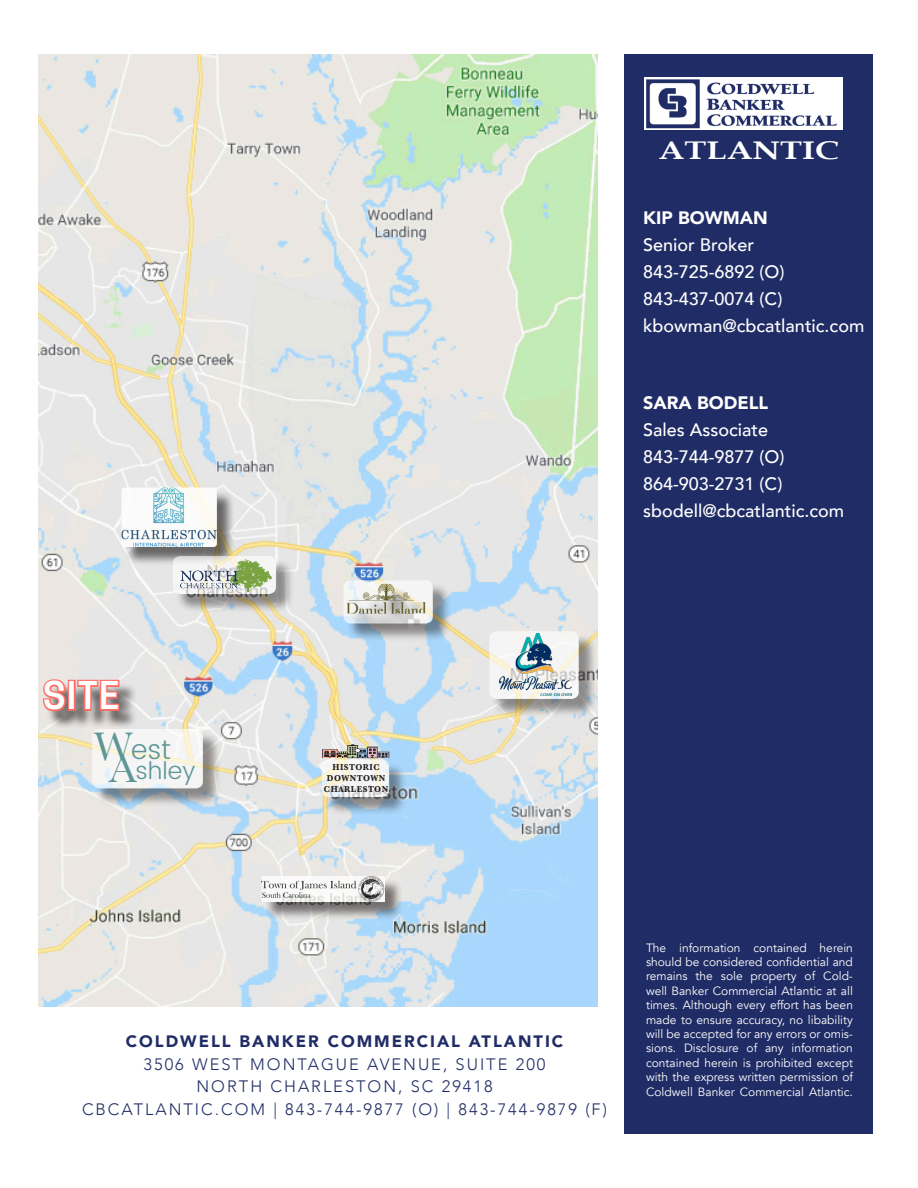
<style>
.page{position:relative;width:918px;height:1188px;background:#fff}
.page>*{position:absolute;margin:0;border:0;box-sizing:border-box;transform-origin:0 0}
.t1{font:41.4px "Baskerville";color:#5c9696}
.t2{font:600 36px "Cooper Hewitt";color:#fff}
.t3{font:300 27px "Poppins";color:#5c9696}
.t4{font:700 25.5px "Book Antiqua";color:#fff;scale:1.3 1}
.t5{font:300 24px "Poppins";color:#5c9696}
.t6{font:500 18px "Avenir";color:#fff}
.t7{font:900 18px "Avenir";color:#fff}
.t8{font:300 16.5px "Avenir";letter-spacing:.12em;color:#202c65}
.t9{font:900 16.5px "Avenir";letter-spacing:.12em;color:#202c65}
.t10{font:12px/14.4px "Avenir";color:#fff;text-align:justify}
.t11{font:700 8.85px "Baskerville";letter-spacing:.06em;color:#231f20;scale:.94 1}
</style>
<div class="page">
<div style="left:625px;top:54px;width:248px;height:1080px;background:#202c65"></div>
<img style="left:645px;top:78px;width:197px;height:51px">
<img style="left:38px;top:54px;width:560px;height:953px">
<div style="left:45px;top:682px;width:93px;height:48px;background:#231f20;opacity:.75"></div>
<svg style="left:42px;top:678px;width:25px;height:35px"></svg>
<div style="left:68px;top:680px;width:8px;height:31px;border:3px solid #ff6c64"></div>
<svg style="left:76px;top:678px;width:45px;height:34px;background:#cc8985"></svg>
<div style="left:124px;top:490px;width:112px;height:76px;background:#231f20;opacity:.75"></div>
<img style="left:122px;top:488px;width:95px;height:59px">
<div style="left:175px;top:558px;width:120px;height:55px;background:#231f20;opacity:.75"></div>
<svg style="left:173px;top:556px;width:103px;height:38px"></svg>
<img style="left:181px;top:559px;width:90px;height:33px">
<div style="left:346px;top:583px;width:106px;height:60px;background:#231f20;opacity:.75"></div>
<svg style="left:343px;top:580px;width:90px;height:44px"></svg>
<div style="left:350px;top:587px;width:76px;height:44px;background:#231f20;opacity:.75"></div>
<img style="left:346px;top:584px;width:80px;height:30px">
<div style="left:492px;top:633px;width:105px;height:85px;background:#231f20;opacity:.75"></div>
<svg style="left:489px;top:631px;width:90px;height:68px;fill:#f5f5f4"></svg>
<img style="left:499px;top:634px;width:72px;height:61px">
<div style="left:94px;top:731px;width:128px;height:76px;background:#231f20;opacity:.75"></div>
<svg style="left:92px;top:729px;width:111px;height:59px;fill:#f5f5f4"></svg>
<div style="left:264px;top:878px;width:140px;height:42px;background:#231f20;opacity:.75"></div>
<img style="left:262px;top:876px;width:123px;height:26px">
<svg style="left:322px;top:744px;width:67px;height:19px"></svg>
<div style="left:324px;top:762px;width:84px;height:54px;background:#231f20;opacity:.75"></div>
<svg style="left:322px;top:760px;width:67px;height:37px;fill:#f5f5f4"></svg>
<p class="t4" style="left:659px;top:135px;width:140px">ATLANTIC</p>
<p class="t7" style="left:643px;top:202px;width:126px">KIP BOWMAN</p>
<p class="t6" style="left:643px;top:229px;width:113px">Senior Broker</p>
<p class="t6" style="left:643px;top:256px;width:143px">843-725-6892 (O)</p>
<p class="t6" style="left:643px;top:283px;width:141px">843-437-0074 (C)</p>
<p class="t6" style="left:643px;top:310px;width:223px">kbowman@cbcatlantic.com</p>
<p class="t7" style="left:643px;top:387px;width:126px">SARA BODELL</p>
<p class="t6" style="left:643px;top:414px;width:127px">Sales Associate</p>
<p class="t6" style="left:643px;top:441px;width:143px">843-744-9877 (O)</p>
<p class="t6" style="left:643px;top:468px;width:141px">864-903-2731 (C)</p>
<p class="t6" style="left:643px;top:495px;width:203px">sbodell@cbcatlantic.com</p>
<p class="t2" style="left:43px;top:675px;width:78px">SITE</p>
<h1 class="t1" style="left:94px;top:720px;width:41px">W</h1>
<p class="t3" style="left:131px;top:731px;width:41px">est</p>
<p class="t5" style="left:136px;top:753px;width:61px">shley</p>
<p class="t11" style="left:332px;top:761px;width:52px">HISTORIC</p>
<h1 class="t1" style="left:109px;top:743px;width:29px">A</h1>
<p class="t11" style="left:327px;top:772px;width:64px">DOWNTOWN</p>
<p class="t11" style="left:324px;top:783px;width:70px">CHARLESTON</p>
<p class="t9" style="left:126px;top:1028px;width:439px">COLDWELL BANKER COMMERCIAL ATLANTIC</p>
<p class="t8" style="left:144px;top:1055px;width:403px">3506 WEST MONTAGUE AVENUE, SUITE 200</p>
<p class="t8" style="left:196px;top:1077px;width:298px">NORTH CHARLESTON, SC 29418</p>
<p class="t8" style="left:82px;top:1100px;width:527px">CBCATLANTIC.COM | 843-744-9877 (O) | 843-744-9879 (F)</p>
<p class="t10" style="left:646px;top:940px;width:208px">The information contained herein should be considered confidential and remains the sole property of Cold&shy;well Banker Commercial Atlantic at all times. Although every effort has been made to ensure accuracy, no libability will be accepted for any errors or omis&shy;sions. Disclosure of any information contained herein is prohibited except with the express written permission of Coldwell Banker Commercial Atlantic.</p>
</div>
